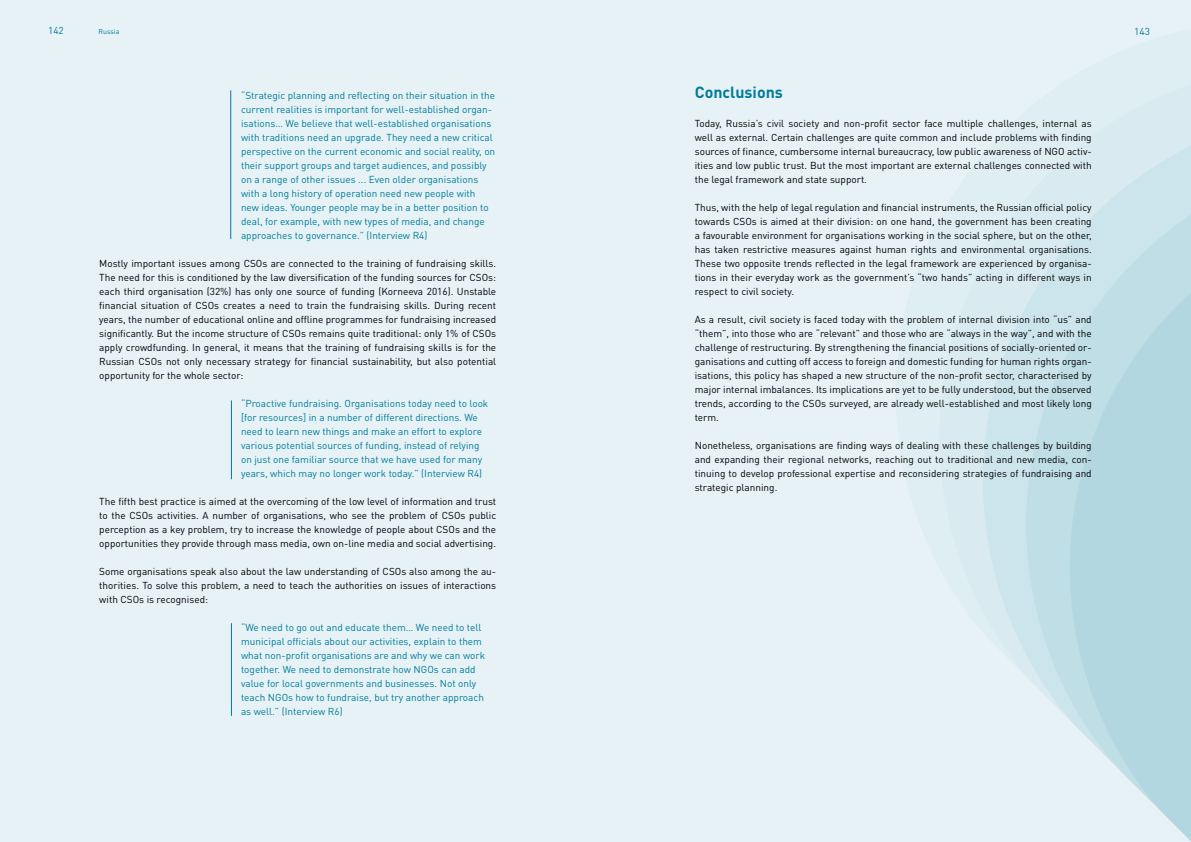
<style>
.page{position:relative;width:1191px;height:842px;background:#fff}
.page>*{position:absolute;margin:0;border:0;box-sizing:border-box;transform-origin:0 0}
.t1{font:700 16px "DIN Pro";color:#007b9a}
.t2{font:10px/14px "DIN Pro";color:#000;text-align:justify}
.t3{font:10px/14px "DIN Pro";color:#007b9a}
.t4{font:7px "DIN Pro";color:#007b9a}
</style>
<div class="page">
<div style="left:0;top:0;width:595px;height:842px;background:#e6f2f5"></div>
<div style="left:595px;top:0;width:596px;height:842px;background:#e6f2f5"></div>
<svg style="left:946px;top:87px;width:245px;height:485px"></svg>
<svg style="left:990px;top:138px;width:201px;height:434px;fill:#d9ebf0"></svg>
<svg style="left:1033px;top:191px;width:158px;height:381px;background:#bedde5"></svg>
<svg style="left:965px;top:572px;width:226px;height:269px"></svg>
<hr style="left:230px;top:90px;width:1px;height:149px;background:#007b9a">
<hr style="left:231px;top:401px;width:1px;height:78px;background:#007b9a">
<hr style="left:231px;top:623px;width:1px;height:93px;background:#007b9a">
<p class="t3" style="left:48px;top:23px;width:17px">142</p>
<p class="t3" style="left:1134px;top:24px;width:17px">143</p>
<p class="t4" style="left:99px;top:27px;width:22px">Russia</p>
<p class="t3" style="left:241px;top:88px;width:256px">“Strategic planning and reflecting on their situation in the current realities is important for well-established organ&shy;isations… We believe that well-established organisations with traditions need an upgrade. They need a new critical perspective on the current economic and social reality, on their support groups and target audiences, and possibly on a range of other issues ... Even older organisations with a long history of operation need new people with new ideas. Younger people may be in a better position to deal, for example, with new types of media, and change approaches to governance.” (Interview R4)</p>
<p class="t2" style="left:99px;top:256px;width:398px">Mostly important issues among CSOs are connected to the training of fundraising skills.<br>The need for this is conditioned by the law diversification of the funding sources for CSOs: each third organisation (32%) has only one source of funding (Korneeva 2016). Unstable financial situation of CSOs creates a need to train the fundraising skills. During recent years, the number of educational online and offline programmes for fundraising increased significantly. But the income structure of CSOs remains quite traditional: only 1% of CSOs apply crowdfunding. In general, it means that the training of fundraising skills is for the Russian CSOs not only necessary strategy for financial sustainability, but also potential opportunity for the whole sector:</p>
<p class="t3" style="left:241px;top:396px;width:249px">“Proactive fundraising. Organisations today need to look [for resources] in a number of different directions. We need to learn new things and make an effort to explore various potential sources of funding, instead of relying on just one familiar source that we have used for many years, which may no longer work today.” (Interview R4)</p>
<p class="t2" style="left:99px;top:494px;width:398px">The fifth best practice is aimed at the overcoming of the low level of information and trust to the CSOs activities. A number of organisations, who see the problem of CSOs public perception as a key problem, try to increase the knowledge of people about CSOs and the opportunities they provide through mass media, own on-line media and social advertising.</p>
<p class="t2" style="left:99px;top:564px;width:398px">Some organisations speak also about the law understanding of CSOs also among the au&shy;thorities. To solve this problem, a need to teach the authorities on issues of interactions with CSOs is recognised:</p>
<p class="t3" style="left:241px;top:620px;width:245px">“We need to go out and educate them… We need to tell municipal officials about our activities, explain to them what non-profit organisations are and why we can work together. We need to demonstrate how NGOs can add value for local governments and businesses. Not only teach NGOs how to fundraise, but try another approach as well.” (Interview R6)</p>
<h1 class="t1" style="left:694px;top:81px;width:90px">Conclusions</h1>
<p class="t2" style="left:694px;top:116px;width:398px">Today, Russia’s civil society and non-profit sector face multiple challenges, internal as well as external. Certain challenges are quite common and include problems with finding sources of finance, cumbersome internal bureaucracy, low public awareness of NGO activ&shy;ities and low public trust. But the most important are external challenges connected with the legal framework and state support.</p>
<p class="t2" style="left:694px;top:200px;width:398px">Thus, with the help of legal regulation and financial instruments, the Russian official policy towards CSOs is aimed at their division: on one hand, the government has been creating a favourable environment for organisations working in the social sphere, but on the other, has taken restrictive measures against human rights and environmental organisations.<br>These two opposite trends reflected in the legal framework are experienced by organisa&shy;tions in their everyday work as the government’s “two hands” acting in different ways in respect to civil society.</p>
<p class="t2" style="left:694px;top:312px;width:398px">As a result, civil society is faced today with the problem of internal division into “us” and “them”, into those who are “relevant” and those who are “always in the way”, and with the challenge of restructuring. By strengthening the financial positions of socially-oriented or&shy;ganisations and cutting off access to foreign and domestic funding for human rights organ&shy;isations, this policy has shaped a new structure of the non-profit sector, characterised by major internal imbalances. Its implications are yet to be fully understood, but the observed trends, according to the CSOs surveyed, are already well-established and most likely long term.</p>
<p class="t2" style="left:694px;top:438px;width:398px">Nonetheless, organisations are finding ways of dealing with these challenges by building and expanding their regional networks, reaching out to traditional and new media, con&shy;tinuing to develop professional expertise and reconsidering strategies of fundraising and strategic planning.</p>
</div>
